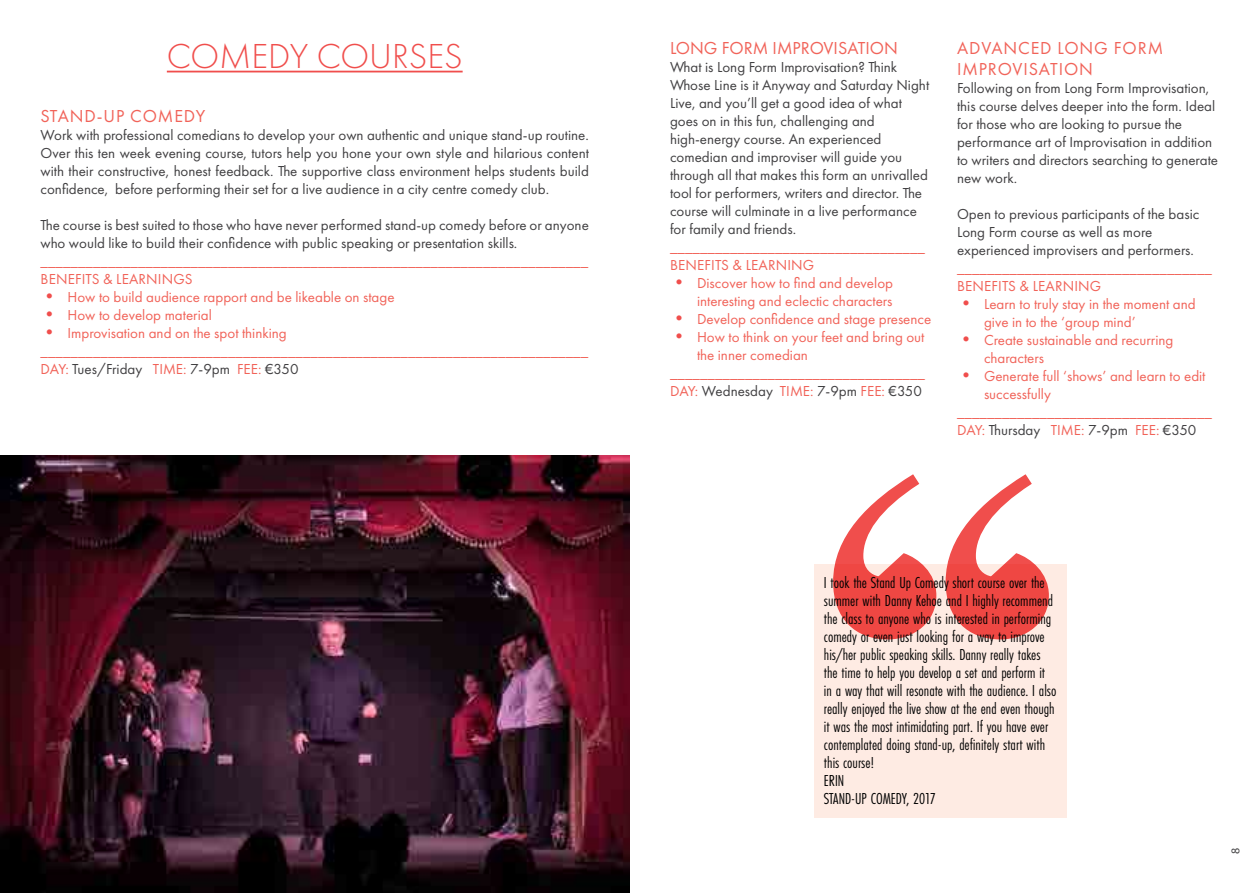
<style>
.page{position:relative;width:1259px;height:893px;background:#fff}
.page>*{position:absolute;margin:0;border:0;box-sizing:border-box;transform-origin:0 0}
.t1{font:300 36px "Futura PT";color:#f04e4c}
.t2{font:18px/21px "Futura PT";letter-spacing:.05em;color:#f16359}
.t3{font:18px "Futura PT";color:#f16359}
.t4{font:16.5px/18px "Futura PT Cond";color:#000}
.t5{font:15px/18px "Futura PT";color:#414042}
.t6{font:15px/18px "Futura PT";color:#f16359}
.t7{font:12px "Myriad Pro";color:#414042}
.s1{font-size:18px;color:#f04e4c}
.s2{color:#414042}
.s3{color:#f16359}
</style>
<div class="page">
<img style="left:0;top:455px;width:629px;height:438px">
<svg style="left:832px;top:474px;width:217px;height:91px"></svg>
<svg style="left:815px;top:565px;width:252px;height:253px;fill:#feebe3"></svg>
<hr style="left:167px;top:71px;width:295px;height:1px;background:#f04e4c">
<h1 class="t1" style="left:167px;top:36px;width:297px">COMEDY COURSES</h1>
<p class="t2" style="left:40px;top:105px;width:166px">STAND-UP COMEDY</p>
<p class="t5" style="left:40px;top:126px;width:550px;text-align:justify">Work with professional comedians to develop your own authentic and unique stand-up routine.<br>Over this ten week evening course, tutors help you hone your own style and hilarious content with their constructive, honest feedback. The supportive class environment helps students build confidence, before performing their set for a live audience in a city centre comedy club.</p>
<p class="t5" style="left:40px;top:216px;width:550px">The course is best suited to those who have never performed stand-up comedy before or anyone who would like to build their confidence with public speaking or presentation skills.</p>
<p class="t6" style="left:40px;top:252px;width:549px">_________________________________________________________________________<br>BENEFITS &amp; LEARNINGS</p>
<p class="t6" style="left:40px;top:288px;width:356px"><span class="s1">•</span> How to build audience rapport and be likeable on stage</p>
<p class="t6" style="left:40px;top:306px;width:173px"><span class="s1">•</span> How to develop material</p>
<p class="t6" style="left:40px;top:324px;width:549px"><span class="s1">•</span> Improvisation and on the spot thinking _________________________________________________________________________<br>DAY: <span class="s2">Tues/Friday</span> TIME: <span class="s2">7-9pm</span> FEE: <span class="s2">€350</span></p>
<p class="t3" style="left:670px;top:38px;width:229px">LONG FORM IMPROVISATION</p>
<p class="t5" style="left:670px;top:58px;width:261px">What is Long Form Improvisation? Think Whose Line is it Anyway and Saturday Night Live, and you’ll get a good idea of what goes on in this fun, challenging and high-energy course. An experienced comedian and improviser will guide you through all that makes this form an unrivalled tool for performers, writers and director. The course will culminate in a live performance for family and friends.</p>
<p class="t6" style="left:670px;top:238px;width:256px">__________________________________<br>BENEFITS &amp; LEARNING</p>
<p class="t6" style="left:670px;top:274px;width:225px;text-align:right"><span class="s1">•</span> Discover how to find and develop interesting and eclectic characters</p>
<p class="t6" style="left:670px;top:310px;width:263px"><span class="s1">•</span> Develop confidence and stage presence</p>
<p class="t6" style="left:670px;top:328px;width:256px"><span class="s1">•</span> How to think on your feet and bring out</p>
<p class="t6" style="left:697px;top:346px;width:112px">the inner comedian</p>
<p class="t6" style="left:670px;top:364px;width:256px">__________________________________</p>
<p class="t5" style="left:670px;top:382px;width:253px"><span class="s3">DAY:</span> Wednesday <span class="s3">TIME:</span> 7-9pm <span class="s3">FEE:</span> €350</p>
<p class="t2" style="left:957px;top:38px;width:208px">ADVANCED LONG FORM<br>IMPROVISATION</p>
<p class="t5" style="left:957px;top:79px;width:263px">Following on from Long Form Improvisation, this course delves deeper into the form. Ideal for those who are looking to pursue the performance art of Improvisation in addition to writers and directors searching to generate new work.</p>
<p class="t5" style="left:957px;top:205px;width:244px">Open to previous participants of the basic<br>Long Form course as well as more experienced improvisers and performers.</p>
<p class="t6" style="left:957px;top:259px;width:256px">__________________________________<br>BENEFITS &amp; LEARNING</p>
<p class="t6" style="left:984px;top:295px;width:213px;text-indent:-27px"><span class="s1">•</span> Learn to truly stay in the moment and give in to the ‘group mind’</p>
<p class="t6" style="left:984px;top:331px;width:191px;text-indent:-27px"><span class="s1">•</span> Create sustainable and recurring characters</p>
<p class="t6" style="left:957px;top:367px;width:250px"><span class="s1">•</span> Generate full ‘shows’ and learn to edit</p>
<p class="t6" style="left:984px;top:385px;width:68px">successfully</p>
<p class="t6" style="left:957px;top:403px;width:256px">__________________________________</p>
<p class="t5" style="left:957px;top:421px;width:241px"><span class="s3">DAY:</span> Thursday <span class="s3">TIME:</span> 7-9pm <span class="s3">FEE:</span> €350</p>
<p class="t4" style="left:824px;top:574px;width:234px">I took the Stand Up Comedy short course over the summer with Danny Kehoe and I highly recommend the class to anyone who is interested in performing comedy or even just looking for a way to improve his/her public speaking skills. Danny really takes the time to help you develop a set and perform it in a way that will resonate with the audience. I also really enjoyed the live show at the end even though it was the most intimidating part. If you have ever contemplated doing stand-up, definitely start with this course!<br>ERIN<br>STAND-UP COMEDY, 2017</p>
<p class="t7" style="left:1228px;top:854px;width:8px;rotate:-90deg">8</p>
</div>
